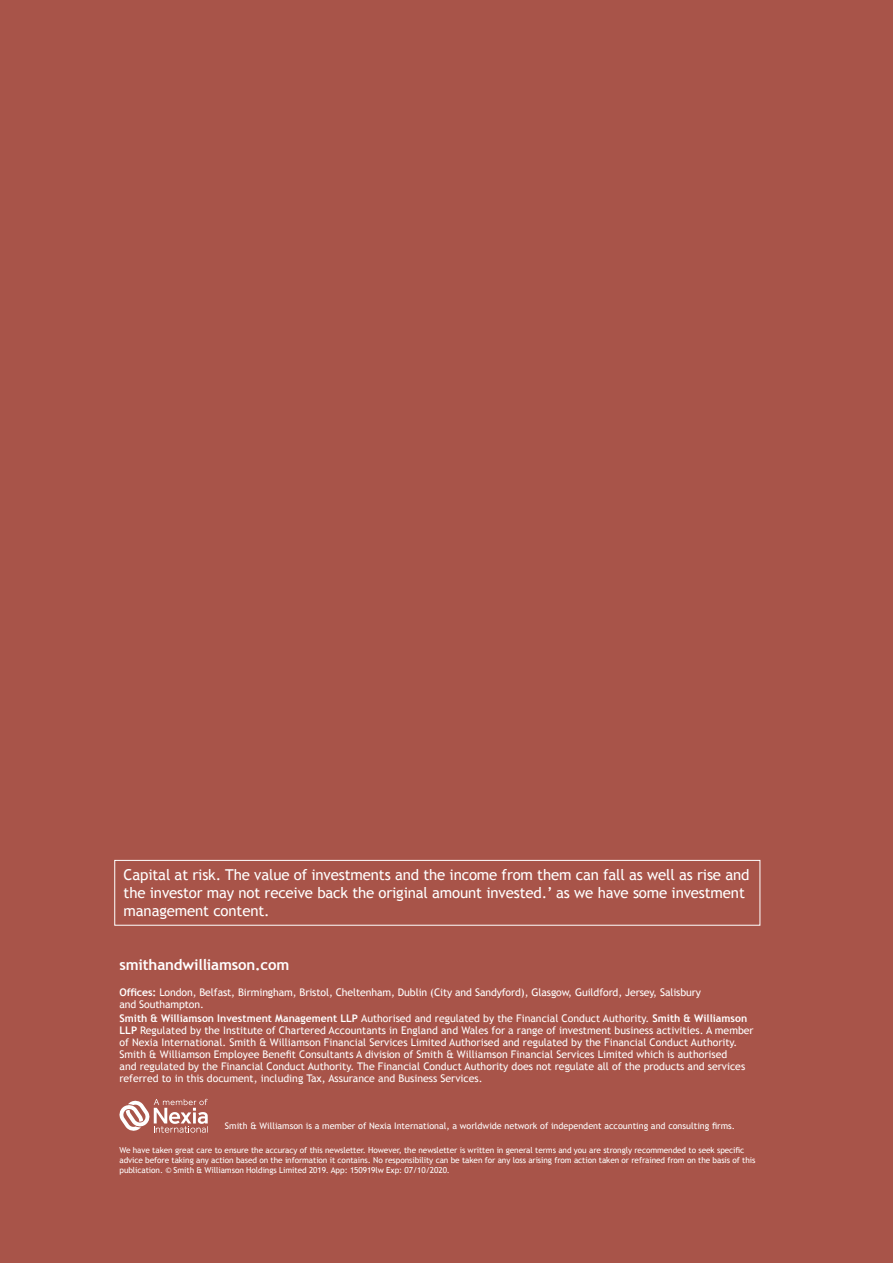
<style>
.page{position:relative;width:893px;height:1263px;background:#a85449}
.page>*{position:absolute;margin:0;border:0;box-sizing:border-box;transform-origin:0 0}
.t1{font:15px/18px "Trebuchet MS";letter-spacing:-.01em;color:#fff}
.t2{font:700 15px "Trebuchet MS";letter-spacing:-.01em;color:#fff}
.t3{font:10.5px/12px "Trebuchet MS";color:#fff}
.t4{font:9px "Trebuchet MS";color:#fff}
.t5{font:8.25px/9.9px "Trebuchet MS";letter-spacing:-.01em;color:#fff}
.s1{font-weight:700}
</style>
<div class="page">
<svg style="left:119px;top:1099px;width:89px;height:34px"></svg>
<div style="left:114px;top:860px;width:646px;height:65px;border:1px solid #fff"></div>
<h1 class="t1" style="left:124px;top:866px;width:627px">Capital at risk. The value of investments and the income from them can fall as well as rise and the investor may not receive back the original amount invested.’ as we have some investment management content.</h1>
<h1 class="t2" style="left:119px;top:955px;width:171px">smithandwilliamson.com</h1>
<p class="t3" style="left:119px;top:986px;width:583px"><span class="s1">Offices:</span> London, Belfast, Birmingham, Bristol, Cheltenham, Dublin (City and Sandyford), Glasgow, Guildford, Jersey, Salisbury and Southampton.</p>
<p class="t3" style="left:119px;top:1013px;width:636px"><span class="s1">Smith &amp; Williamson Investment Management LLP</span> Authorised and regulated by the Financial Conduct Authority. <span class="s1">Smith &amp; Williamson LLP</span> Regulated by the Institute of Chartered Accountants in England and Wales for a range of investment business activities. A member of Nexia International. Smith &amp; Williamson Financial Services Limited Authorised and regulated by the Financial Conduct Authority.<br>Smith &amp; Williamson Employee Benefit Consultants A division of Smith &amp; Williamson Financial Services Limited which is authorised<br>and regulated by the Financial Conduct Authority. The Financial Conduct Authority does not regulate all of the products and services referred to in this document, including Tax, Assurance and Business Services.</p>
<p class="t4" style="left:225px;top:1121px;width:512px">Smith &amp; Williamson is a member of Nexia International, a worldwide network of independent accounting and consulting firms.</p>
<p class="t5" style="left:119px;top:1145px;width:637px">We have taken great care to ensure the accuracy of this newsletter. However, the newsletter is written in general terms and you are strongly recommended to seek specific advice before taking any action based on the information it contains. No responsibility can be taken for any loss arising from action taken or refrained from on the basis of this publication. © Smith &amp; Williamson Holdings Limited 2019. App: 150919lw Exp: 07/10/2020.</p>
</div>
